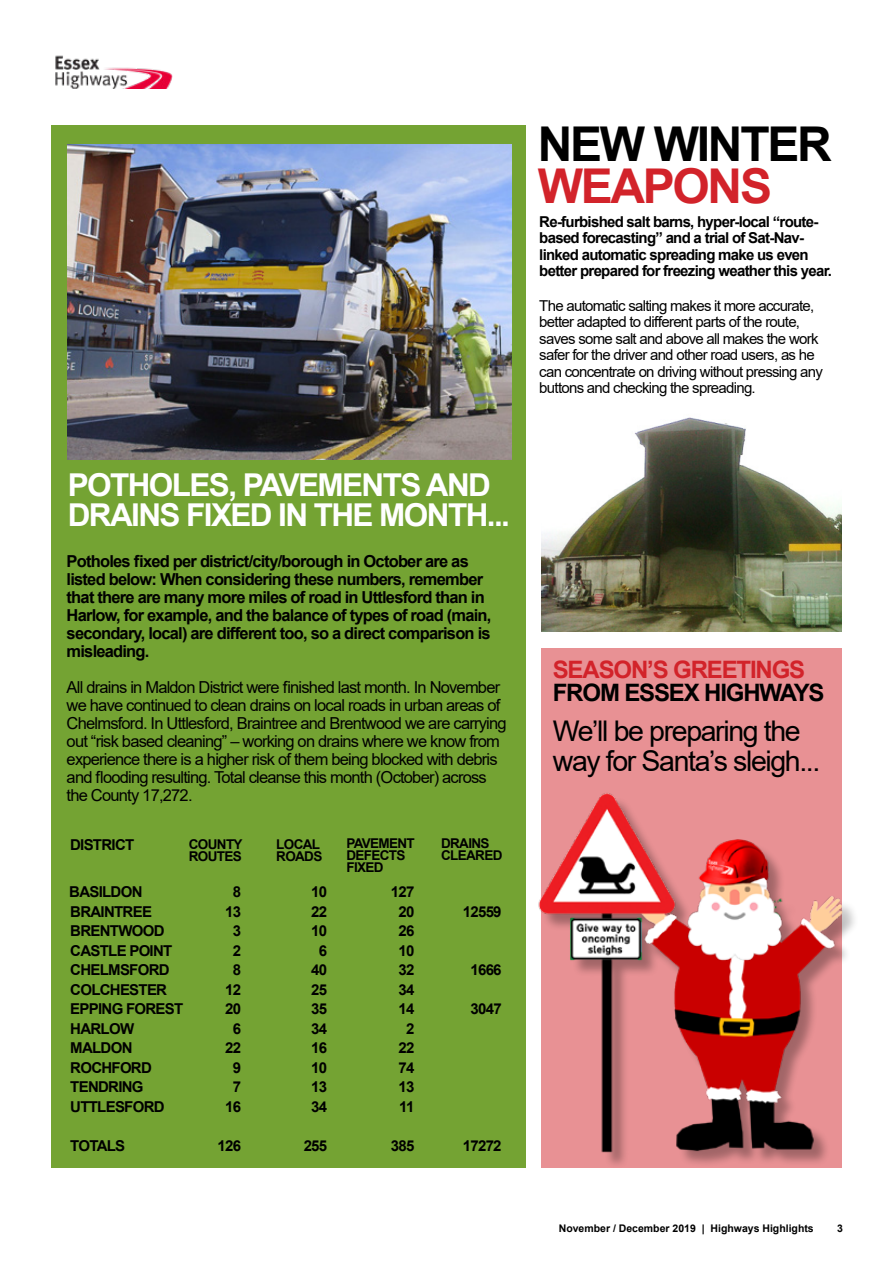
<style>
.page{position:relative;width:893px;height:1263px;background:#fff}
.page>*{position:absolute;margin:0;border:0;box-sizing:border-box;transform-origin:0 0}
.t1{font:700 48px "Arial";letter-spacing:-.05em;color:#000}
.t2{font:700 48px "Arial";letter-spacing:-.05em;color:#d2232a}
.t3{font:700 31.5px/30px "Arial";letter-spacing:-.05em;color:#fff}
.t4{font:28.5px/30px "Arial";letter-spacing:-.05em;color:#000}
.t5{font:700 24px "Arial";letter-spacing:-.05em;color:#d2232a}
.t6{font:700 24px "Arial";letter-spacing:-.05em;color:#000}
.t7{font:16.5px/18px "Arial";letter-spacing:-.05em;color:#000}
.t8{font:700 16.5px/18px "Arial";letter-spacing:-.05em;color:#000}
.t9{font:700 15px/19.5px "Arial";letter-spacing:-.05em;color:#000}
.t10{font:15px/16.5px "Arial";letter-spacing:-.05em;color:#000}
.t11{font:700 13.5px/12px "Arial";letter-spacing:-.05em;color:#000}
.t12{font:700 10.5px "Arial";color:#000}
</style>
<div class="page">
<img style="left:55px;top:55px;width:118px;height:34px">
<div style="left:51px;top:126px;width:474px;height:1042px;background:#74a333"></div>
<img style="left:68px;top:144px;width:443px;height:315px">
<img style="left:541px;top:417px;width:301px;height:214px">
<div style="left:541px;top:648px;width:301px;height:520px;background:#e89194"></div>
<div style="left:541px;top:796px;width:318px;height:373px;background:#000;opacity:.3"></div>
<img style="left:538px;top:793px;width:318px;height:371px">
<h1 class="t1" style="left:538px;top:110px;width:295px">NEW WINTER</h1>
<h1 class="t2" style="left:538px;top:152px;width:236px">WEAPONS</h1>
<p class="t9" style="left:539px;top:213px;width:294px;line-height:16.5px">Re-furbished salt barns, hyper-local “route&shy;based forecasting” and a trial of Sat-Nav&shy;linked automatic spreading make us even better prepared for freezing weather this year.</p>
<p class="t10" style="left:539px;top:297px;width:285px">The automatic salting makes it more accurate, better adapted to different parts of the route, saves some salt and above all makes the work safer for the driver and other road users, as he can concentrate on driving without pressing any buttons and checking the spreading.</p>
<h2 class="t3" style="left:68px;top:471px;width:444px">POTHOLES, PAVEMENTS AND<br>DRAINS FIXED IN THE MONTH...</h2>
<p class="t8" style="left:67px;top:552px;width:426px">Potholes fixed per district/city/borough in October are as listed below: When considering these numbers, remember that there are many more miles of road in Uttlesford than in Harlow, for example, and the balance of types of road (main, secondary, local) are different too, so a direct comparison is misleading.</p>
<p class="t7" style="left:67px;top:678px;width:442px">All drains in Maldon District were finished last month. In November we have continued to clean drains on local roads in urban areas of Chelmsford. In Uttlesford, Braintree and Brentwood we are carrying out “risk based cleaning” – working on drains where we know from experience there is a higher risk of them being blocked with debris and flooding resulting. Total cleanse this month (October) across the County 17,272.</p>
<p class="t9" style="left:70px;top:835px;width:66px">DISTRICT</p>
<p class="t11" style="left:189px;top:838px;width:55px">COUNTY<br>ROUTES</p>
<p class="t11" style="left:276px;top:838px;width:48px">LOCAL<br>ROADS</p>
<p class="t11" style="left:346px;top:837px;width:70px">PAVEMENT<br>DEFECTS<br>FIXED</p>
<p class="t9" style="left:311px;top:882px;width:17px;text-align:center">10<br>22<br>10<br>6<br>40<br>25<br>35<br>34<br>16<br>10<br>13<br>34</p>
<p class="t9" style="left:304px;top:1136px;width:25px">255</p>
<p class="t9" style="left:69px;top:882px;width:116px">BASILDON<br>BRAINTREE<br>BRENTWOOD<br>CASTLE POINT<br>CHELMSFORD<br>COLCHESTER<br>EPPING FOREST<br>HARLOW<br>MALDON<br>ROCHFORD<br>TENDRING<br>UTTLESFORD</p>
<p class="t9" style="left:70px;top:1136px;width:57px">TOTALS</p>
<p class="t9" style="left:391px;top:882px;width:25px;text-align:right">127<br>20<br>26<br>10<br>32<br>34<br>14<br>2<br>22<br>74<br>13<br>11</p>
<p class="t9" style="left:391px;top:1136px;width:25px">385</p>
<p class="t9" style="left:225px;top:882px;width:17px;text-align:center">8<br>13<br>3<br>2<br>8<br>12<br>20<br>6<br>22<br>9<br>7<br>16</p>
<p class="t9" style="left:218px;top:1136px;width:25px">126</p>
<p class="t11" style="left:441px;top:837px;width:63px">DRAINS<br>CLEARED</p>
<p class="t9" style="left:463px;top:902px;width:40px">12559</p>
<p class="t9" style="left:470px;top:960px;width:33px">1666</p>
<p class="t9" style="left:470px;top:999px;width:33px">3047</p>
<p class="t9" style="left:463px;top:1136px;width:40px">17272</p>
<h3 class="t5" style="left:553px;top:653px;width:254px">SEASON’S GREETINGS</h3>
<h3 class="t6" style="left:553px;top:675px;width:273px">FROM ESSEX HIGHWAYS</h3>
<h3 class="t4" style="left:553px;top:716px;width:269px">We’ll be preparing the way for Santa’s sleigh...</h3>
<p class="t12" style="left:559px;top:1221px;width:257px">November / December 2019 | Highways Highlights</p>
<p class="t12" style="left:837px;top:1221px;width:7px">3</p>
</div>
